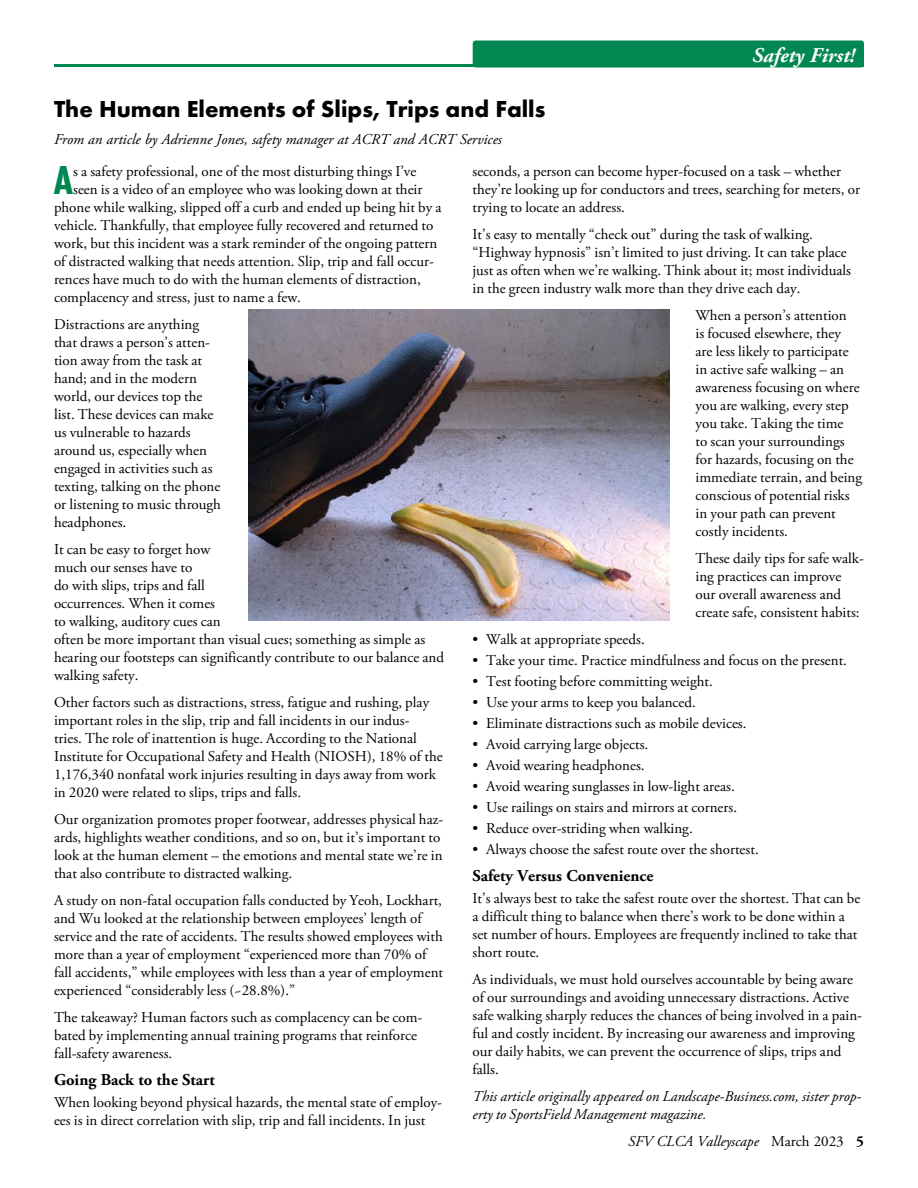
<style>
.page{position:relative;width:918px;height:1188px;background:#fff}
.page>*{position:absolute;margin:0;border:0;box-sizing:border-box;transform-origin:0 0}
._1st_para_2_line_DC{font:700 42px "Futura PT Cond";color:#008752}
.Head__1_for_span_col{font:700 24px "Futura PT";color:#000}
.t1{font:italic 700 21px "Adobe Garamond Pro";color:#fff}
.Subhead{font:700 16.5px "Adobe Garamond Pro";color:#000}
._1st_para_2_line_DC-2{font:15px/18px "Adobe Garamond Pro";color:#000}
.Head__1_for_span_col-2{font:italic 15px/18px "Adobe Garamond Pro";color:#000}
.s1{font-style:normal}
.s2{font-weight:700;font-style:normal}
</style>
<div class="page">
<svg style="left:54px;top:64px;width:419px;height:3px"></svg>
<div style="left:473px;top:40px;width:391px;height:28px;background:#008752;border-radius:3px"></div>
<img style="left:249px;top:310px;width:420px;height:310px">
<p class="t1" style="left:752px;top:43px;width:104px">Safety First!</p>
<p class="Head__1_for_span_col" style="left:54px;top:94px;width:493px">The Human Elements of Slips, Trips and Falls</p>
<p class="Head__1_for_span_col-2" style="left:54px;top:131px;width:449px">From an article by Adrienne Jones, safety manager at ACRT and ACRT Services</p>
<p class="_1st_para_2_line_DC" style="left:54px;top:156px;width:21px">A</p>
<p class="_1st_para_2_line_DC-2" style="left:73px;top:163px;width:345px">s a safety professional, one of the most disturbing things I’ve</p>
<p class="_1st_para_2_line_DC-2" style="left:472px;top:163px;width:389px">seconds, a person can become hyper-focused on a task – whether they’re looking up for conductors and trees, searching for meters, or trying to locate an address.</p>
<p class="_1st_para_2_line_DC-2" style="left:472px;top:226px;width:380px">It’s easy to mentally “check out” during the task of walking. “Highway hypnosis” isn’t limited to just driving. It can take place just as often when we’re walking. Think about it; most individuals in the green industry walk more than they drive each day.</p>
<p class="_1st_para_2_line_DC-2" style="left:696px;top:307px;width:168px">When a person’s attention<br>is focused elsewhere, they<br>are less likely to participate in active safe walking – an awareness focusing on where you are walking, every step you take. Taking the time<br>to scan your surroundings for hazards, focusing on the immediate terrain, and being conscious of potential risks in your path can prevent costly incidents.</p>
<p class="_1st_para_2_line_DC-2" style="left:696px;top:550px;width:170px">These daily tips for safe walk&shy;ing practices can improve our overall awareness and create safe, consistent habits:</p>
<p class="_1st_para_2_line_DC-2" style="left:472px;top:631px;width:174px">• Walk at appropriate speeds.</p>
<p class="_1st_para_2_line_DC-2" style="left:472px;top:652px;width:376px">• Take your time. Practice mindfulness and focus on the present.</p>
<p class="_1st_para_2_line_DC-2" style="left:472px;top:673px;width:242px">• Test footing before committing weight.</p>
<p class="_1st_para_2_line_DC-2" style="left:472px;top:694px;width:225px">• Use your arms to keep you balanced.</p>
<p class="_1st_para_2_line_DC-2" style="left:472px;top:715px;width:276px">• Eliminate distractions such as mobile devices.</p>
<p class="_1st_para_2_line_DC-2" style="left:472px;top:736px;width:177px">• Avoid carrying large objects.</p>
<p class="_1st_para_2_line_DC-2" style="left:472px;top:757px;width:174px">• Avoid wearing headphones.</p>
<p class="_1st_para_2_line_DC-2" style="left:472px;top:778px;width:264px">• Avoid wearing sunglasses in low-light areas.</p>
<p class="_1st_para_2_line_DC-2" style="left:472px;top:799px;width:266px">• Use railings on stairs and mirrors at corners.</p>
<p class="_1st_para_2_line_DC-2" style="left:472px;top:820px;width:222px">• Reduce over-striding when walking.</p>
<p class="_1st_para_2_line_DC-2" style="left:472px;top:841px;width:288px">• Always choose the safest route over the shortest.</p>
<p class="Subhead" style="left:472px;top:866px;width:182px">Safety Versus Convenience</p>
<p class="_1st_para_2_line_DC-2" style="left:472px;top:890px;width:389px">It’s always best to take the safest route over the shortest. That can be a difficult thing to balance when there’s work to be done within a set number of hours. Employees are frequently inclined to take that short route.</p>
<p class="_1st_para_2_line_DC-2" style="left:472px;top:971px;width:391px">As individuals, we must hold ourselves accountable by being aware of our surroundings and avoiding unnecessary distractions. Active safe walking sharply reduces the chances of being involved in a pain&shy;ful and costly incident. By increasing our awareness and improving our daily habits, we can prevent the occurrence of slips, trips and falls.</p>
<p class="Head__1_for_span_col-2" style="left:472px;top:1088px;width:390px">This article originally appeared on Landscape-Business.com, sister prop&shy;erty to SportsField Management magazine.</p>
<p class="_1st_para_2_line_DC-2" style="left:73px;top:181px;width:351px">seen is a video of an employee who was looking down at their</p>
<p class="_1st_para_2_line_DC-2" style="left:54px;top:199px;width:389px">phone while walking, slipped off a curb and ended up being hit by a</p>
<p class="_1st_para_2_line_DC-2" style="left:54px;top:217px;width:381px">vehicle. Thankfully, that employee fully recovered and returned to</p>
<p class="_1st_para_2_line_DC-2" style="left:54px;top:235px;width:385px">work, but this incident was a stark reminder of the ongoing pattern</p>
<p class="_1st_para_2_line_DC-2" style="left:54px;top:253px;width:382px">of distracted walking that needs attention. Slip, trip and fall occur-</p>
<p class="_1st_para_2_line_DC-2" style="left:54px;top:271px;width:368px">rences have much to do with the human elements of distraction,</p>
<p class="_1st_para_2_line_DC-2" style="left:54px;top:289px;width:249px">complacency and stress, just to name a few.</p>
<p class="_1st_para_2_line_DC-2" style="left:54px;top:316px;width:169px">Distractions are anything that draws a person’s atten&shy;tion away from the task at hand; and in the modern world, our devices top the list. These devices can make us vulnerable to hazards around us, especially when engaged in activities such as texting, talking on the phone or listening to music through headphones.</p>
<p class="_1st_para_2_line_DC-2" style="left:54px;top:541px;width:392px">It can be easy to forget how<br>much our senses have to<br>do with slips, trips and fall<br>occurrences. When it comes<br>to walking, auditory cues can<br>often be more important than visual cues; something as simple as hearing our footsteps can significantly contribute to our balance and walking safety.</p>
<p class="_1st_para_2_line_DC-2" style="left:54px;top:694px;width:390px">Other factors such as distractions, stress, fatigue and rushing, play important roles in the slip, trip and fall incidents in our indus-<br>tries. The role of inattention is huge. According to the National Institute for Occupational Safety and Health (NIOSH), 18% of the 1,176,340 nonfatal work injuries resulting in days away from work in 2020 were related to slips, trips and falls.</p>
<p class="_1st_para_2_line_DC-2" style="left:54px;top:811px;width:391px">Our organization promotes proper footwear, addresses physical haz&shy;ards, highlights weather conditions, and so on, but it’s important to look at the human element – the emotions and mental state we’re in that also contribute to distracted walking.</p>
<p class="_1st_para_2_line_DC-2" style="left:54px;top:892px;width:391px">A study on non-fatal occupation falls conducted by Yeoh, Lockhart, and Wu looked at the relationship between employees’ length of service and the rate of accidents. The results showed employees with more than a year of employment “experienced more than 70% of fall accidents,” while employees with less than a year of employment experienced “considerably less (~28.8%).”</p>
<p class="_1st_para_2_line_DC-2" style="left:54px;top:1009px;width:370px">The takeaway? Human factors such as complacency can be com&shy;bated by implementing annual training programs that reinforce fall-safety awareness.</p>
<p class="Subhead" style="left:54px;top:1070px;width:162px">Going Back to the Start</p>
<p class="_1st_para_2_line_DC-2" style="left:54px;top:1094px;width:390px">When looking beyond physical hazards, the mental state of employ&shy;ees is in direct correlation with slip, trip and fall incidents. In just</p>
<p class="Head__1_for_span_col-2" style="left:628px;top:1133px;width:237px">SFV CLCA Valleyscape <span class="s1">March 2023</span> <span class="s2">5</span></p>
</div>
